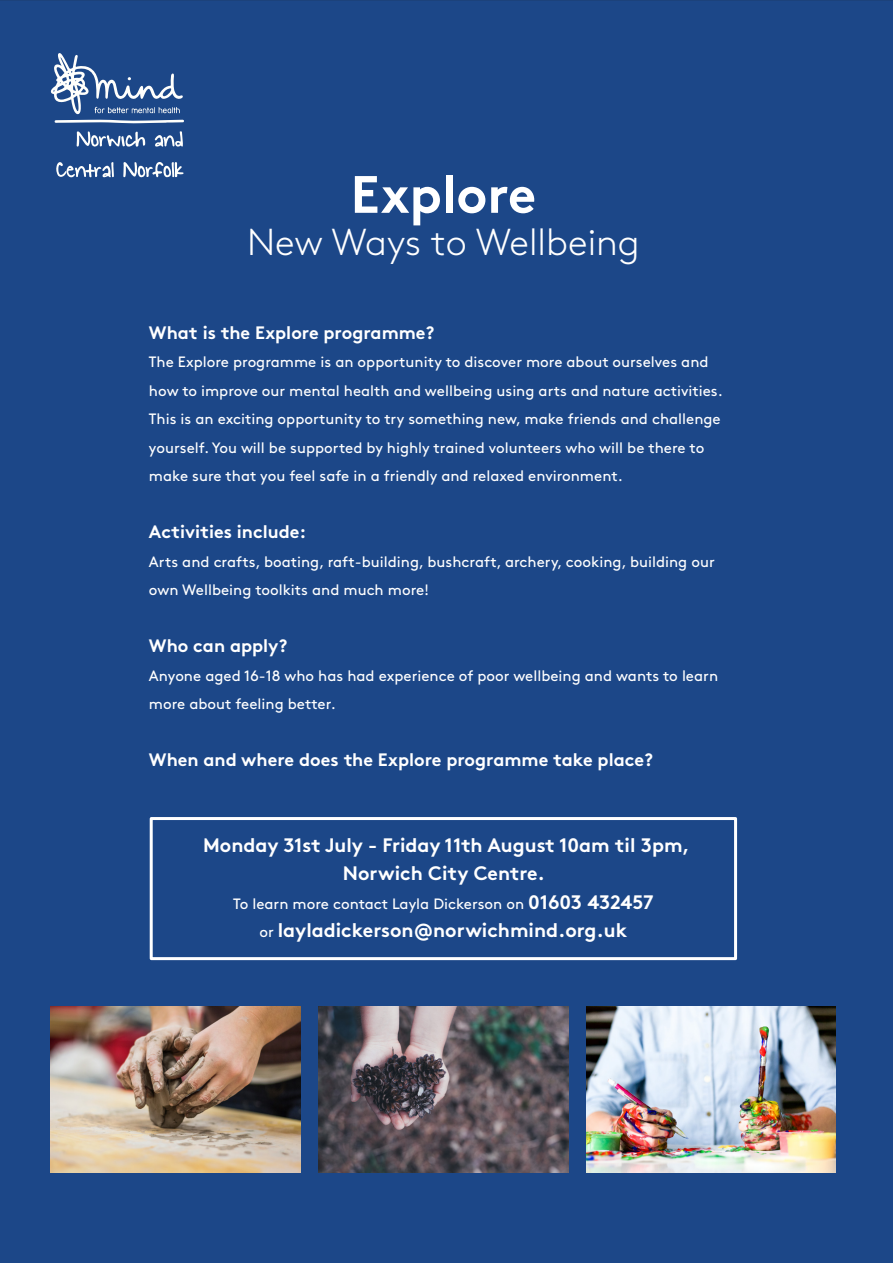
<style>
.page{position:relative;width:893px;height:1263px;background:#1c4788}
.page>*{position:absolute;margin:0;border:0;box-sizing:border-box;transform-origin:0 0}
.t1{font:700 52.5px "Brown";color:#fff}
.t2{font:300 37.5px "Brown";color:#fff}
.t3{font:700 19.5px "Brown";color:#fff}
.t4{font:700 18px "Brown";color:#fff}
.t5{font:15px/28.5px "Brown";color:#fff}
.s1{font-weight:700;font-size:19.5px}
.s2{font-weight:400;font-size:15px}
</style>
<div class="page">
<div style="left:150px;top:817px;width:587px;height:143px;border:3px solid #fff"></div>
<img style="left:51px;top:1006px;width:249px;height:166px">
<img style="left:587px;top:1006px;width:249px;height:167px">
<img style="left:319px;top:1006px;width:249px;height:166px">
<svg style="left:155px;top:131px;width:28px;height:16px"></svg>
<svg style="left:123px;top:162px;width:60px;height:16px"></svg>
<svg style="left:56px;top:162px;width:58px;height:16px"></svg>
<svg style="left:77px;top:131px;width:68px;height:16px"></svg>
<svg style="left:50px;top:53px;width:134px;height:70px;background:#4c6ea0"></svg>
<p class="t1" style="left:351px;top:152px;width:187px">Explore</p>
<p class="t2" style="left:247px;top:214px;width:394px">New Ways to Wellbeing</p>
<p class="t4" style="left:149px;top:318px;width:287px">What is the Explore programme?</p>
<p class="t5" style="left:149px;top:346px;width:575px">The Explore programme is an opportunity to discover more about ourselves and how to improve our mental health and wellbeing using arts and nature activities.<br>This is an exciting opportunity to try something new, make friends and challenge yourself. You will be supported by highly trained volunteers who will be there to make sure that you feel safe in a friendly and relaxed environment.</p>
<p class="t4" style="left:149px;top:517px;width:159px">Activities include:</p>
<p class="t5" style="left:149px;top:546px;width:567px">Arts and crafts, boating, raft-building, bushcraft, archery, cooking, building our own Wellbeing toolkits and much more!</p>
<p class="t4" style="left:149px;top:631px;width:140px">Who can apply?</p>
<p class="t5" style="left:149px;top:660px;width:571px">Anyone aged 16-18 who has had experience of poor wellbeing and wants to learn more about feeling better.</p>
<p class="t4" style="left:149px;top:745px;width:506px">When and where does the Explore programme take place?</p>
<p class="t3" style="left:203px;top:829px;width:488px">Monday 31st July - Friday 11th August 10am til 3pm,</p>
<p class="t3" style="left:343px;top:857px;width:203px">Norwich City Centre.</p>
<p class="t5" style="left:233px;top:888px;width:422px">To learn more contact Layla Dickerson on <span class="s1">01603 432457</span></p>
<p class="t3" style="left:259px;top:914px;width:369px"><span class="s2">or</span> layladickerson@norwichmind.org.uk</p>
</div>
